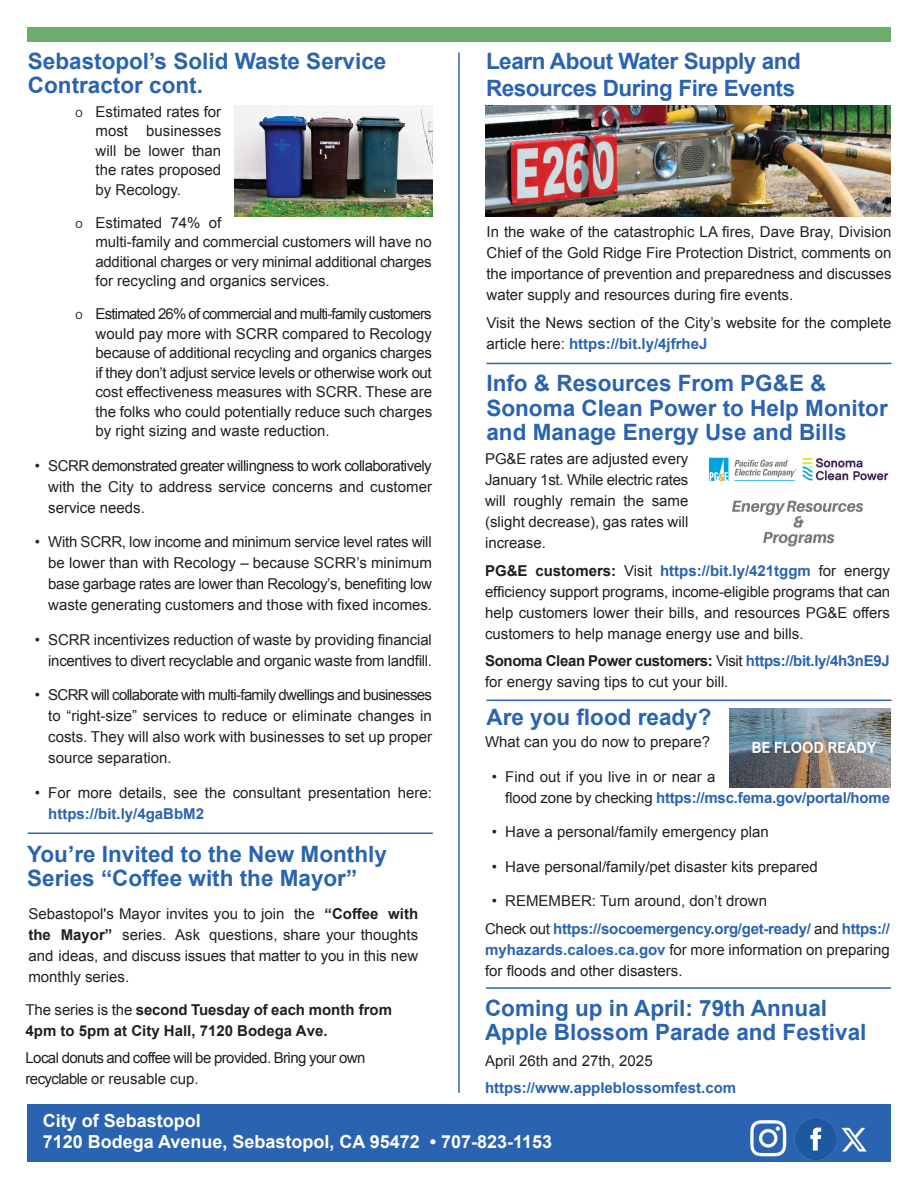
<style>
.page{position:relative;width:918px;height:1188px;background:#fff}
.page>*{position:absolute;margin:0;border:0;box-sizing:border-box;transform-origin:0 0}
.t1{font:700 22.5px/24px "Arial";color:#2a63af}
.t2{font:700 22.5px/27px "Arial";letter-spacing:-.02em;color:#2a63af}
.t3{font:700 18px/21px "Arial";color:#fff}
.t4{font:15px/21px "Arial";color:#231f20;text-align:justify}
.t5{font:15px/21px "Arial";letter-spacing:-.02em;color:#231f20;text-align:right}
.t6{font:700 15px/27.8px "Arial";letter-spacing:-.02em;color:#2a63af}
.t7{font:700 15px/21px "Arial";color:#231f20}
.t8{font:15px/21px "Arial";letter-spacing:-.04em;color:#231f20}
.t9{font:700 15px "Arial";color:#2a63af}
.s1{font-family:"Whitney"}
.s2{font-weight:700}
.s3{font-weight:400}
.s4{font-weight:700;color:#2a63af}
.s5{font-weight:400;color:#231f20}
</style>
<div class="page">
<div style="left:28px;top:27px;width:863px;height:14px;background:#6aad6d"></div>
<hr style="left:458px;top:52px;width:2px;height:1041px;background:#2a63af">
<img style="left:729px;top:709px;width:161px;height:79px">
<img style="left:708px;top:457px;width:181px;height:90px">
<div style="left:28px;top:1104px;width:863px;height:57px;background:#2a63af"></div>
<img style="left:794px;top:1118px;width:43px;height:42px">
<hr style="left:487px;top:700px;width:405px;height:1px;background:#2a63af">
<hr style="left:486px;top:987px;width:405px;height:2px;background:#2a63af">
<hr style="left:28px;top:832px;width:405px;height:2px;background:#2a63af">
<hr style="left:487px;top:363px;width:405px;height:1px;background:#2a63af">
<img style="left:841px;top:1127px;width:26px;height:25px">
<img style="left:485px;top:105px;width:405px;height:111px">
<img style="left:750px;top:1120px;width:37px;height:37px">
<img style="left:235px;top:105px;width:198px;height:111px">
<h1 class="t1" style="left:28px;top:50px;width:360px">Sebastopol’s Solid Waste Service<br>Contractor cont.</h1>
<p class="t4" style="left:96px;top:102px;width:127px;line-height:19.5px;text-indent:-20px"><span class="s1">o</span> Estimated rates for most businesses will be lower than the rates proposed by Recology.</p>
<p class="t4" style="left:96px;top:213px;width:338px;line-height:19.5px;text-align:left;text-indent:-20px"><span class="s1">o</span> Estimated 74% of<br>multi-family and commercial customers will have no additional charges or very minimal additional charges for recycling and organics services.</p>
<p class="t4" style="left:96px;top:304px;width:338px;line-height:19.5px;text-indent:-20px"><span class="s1">o</span> Estimated 26% of commercial and multi-family customers would pay more with SCRR compared to Recology because of additional recycling and organics charges if they don’t adjust service levels or otherwise work out cost effectiveness measures with SCRR. These are the folks who could potentially reduce such charges by right sizing and waste reduction.</p>
<p class="t4" style="left:48px;top:455px;width:385px;text-indent:-13px">• SCRR demonstrated greater willingness to work collaboratively with the City to address service concerns and customer service needs.</p>
<p class="t4" style="left:48px;top:531px;width:385px;text-indent:-14px">• With SCRR, low income and minimum service level rates will be lower than with Recology – because SCRR’s minimum base garbage rates are lower than Recology’s, benefiting low waste generating customers and those with fixed incomes.</p>
<p class="t5" style="left:35px;top:629px;width:399px">• SCRR incentivizes reduction of waste by providing financial incentives to divert recyclable and organic waste from landfill.</p>
<p class="t4" style="left:48px;top:684px;width:385px;text-indent:-13px">• SCRR will collaborate with multi-family dwellings and businesses to “right-size” services to reduce or eliminate changes in costs. They will also work with businesses to set up proper source separation.</p>
<p class="t4" style="left:35px;top:782px;width:399px">• For more details, see the consultant presentation here:</p>
<p class="t9" style="left:48px;top:803px;width:157px">https://bit.ly/4gaBbM2</p>
<h1 class="t1" style="left:27px;top:843px;width:361px">You’re Invited to the New Monthly<br>Series “Coffee with the Mayor”</h1>
<p class="t4" style="left:28px;top:904px;width:391px">Sebastopol's Mayor invites you to join the <span class="s2">“Coffee with the Mayor”</span> series. Ask questions, share your thoughts and ideas, and discuss issues that matter to you in this new monthly series.</p>
<p class="t7" style="left:26px;top:999px;width:368px"><span class="s3">The series is the</span> second Tuesday of each month from<br>4pm to 5pm at City Hall, 7120 Bodega Ave.</p>
<p class="t8" style="left:26px;top:1048px;width:342px">Local donuts and coffee will be provided. Bring your own recyclable or reusable cup.</p>
<h1 class="t2" style="left:486px;top:48px;width:316px">Learn About Water Supply and<br>Resources During Fire Events</h1>
<p class="t4" style="left:487px;top:222px;width:407px">In the wake of the catastrophic LA fires, Dave Bray, Division Chief of the Gold Ridge Fire Protection District, comments on the importance of prevention and preparedness and discusses water supply and resources during fire events.</p>
<p class="t4" style="left:487px;top:312px;width:406px">Visit the News section of the City’s website for the complete article here: <span class="s4">https://bit.ly/4jfrheJ</span></p>
<h1 class="t1" style="left:486px;top:372px;width:403px">Info &amp; Resources From PG&amp;E &amp;<br>Sonoma Clean Power to Help Monitor and Manage Energy Use and Bills</h1>
<p class="t4" style="left:485px;top:448px;width:205px">PG&amp;E rates are adjusted every January 1st. While electric rates will roughly remain the same (slight decrease), gas rates will increase.</p>
<p class="t4" style="left:485px;top:560px;width:407px"><span class="s2">PG&amp;E customers:</span> Visit <span class="s4">https://bit.ly/421tggm</span> for energy efficiency support programs, income-eligible programs that can help customers lower their bills, and resources PG&amp;E offers customers to help manage energy use and bills.</p>
<p class="t4" style="left:485px;top:651px;width:406px"><span class="s2">Sonoma Clean Power customers:</span> Visit <span class="s4">https://bit.ly/4h3nE9J </span>for energy saving tips to cut your bill.</p>
<h1 class="t1" style="left:487px;top:706px;width:227px">Are you flood ready?</h1>
<p class="t4" style="left:485px;top:732px;width:227px">What can you do now to prepare?</p>
<p class="t4" style="left:505px;top:766px;width:386px;text-indent:-14px">• Find out if you live in or near a<br>flood zone by checking <span class="s4">https://msc.fema.gov/portal/home</span></p>
<p class="t4" style="left:492px;top:822px;width:278px">• Have a personal/family emergency plan</p>
<p class="t4" style="left:492px;top:856px;width:328px">• Have personal/family/pet disaster kits prepared</p>
<p class="t6" style="left:485px;top:888px;width:406px;text-indent:7px"><span class="s5">• REMEMBER: Turn around, don’t drown<br>Check out</span> https://socoemergency.org/get-ready/ <span class="s5">and</span> https://</p>
<p class="t4" style="left:485px;top:939px;width:406px"><span class="s4">myhazards.caloes.ca.gov</span> for more information on preparing for floods and other disasters.</p>
<h1 class="t1" style="left:485px;top:996px;width:383px">Coming up in April: 79th Annual<br>Apple Blossom Parade and Festival</h1>
<p class="t4" style="left:485px;top:1050px;width:169px">April 26th and 27th, 2025</p>
<p class="t9" style="left:485px;top:1078px;width:253px">https://www.appleblossomfest.com</p>
<p class="t3" style="left:43px;top:1110px;width:511px">City of Sebastopol<br>7120 Bodega Avenue, Sebastopol, CA 95472 • 707-823-1153</p>
</div>
